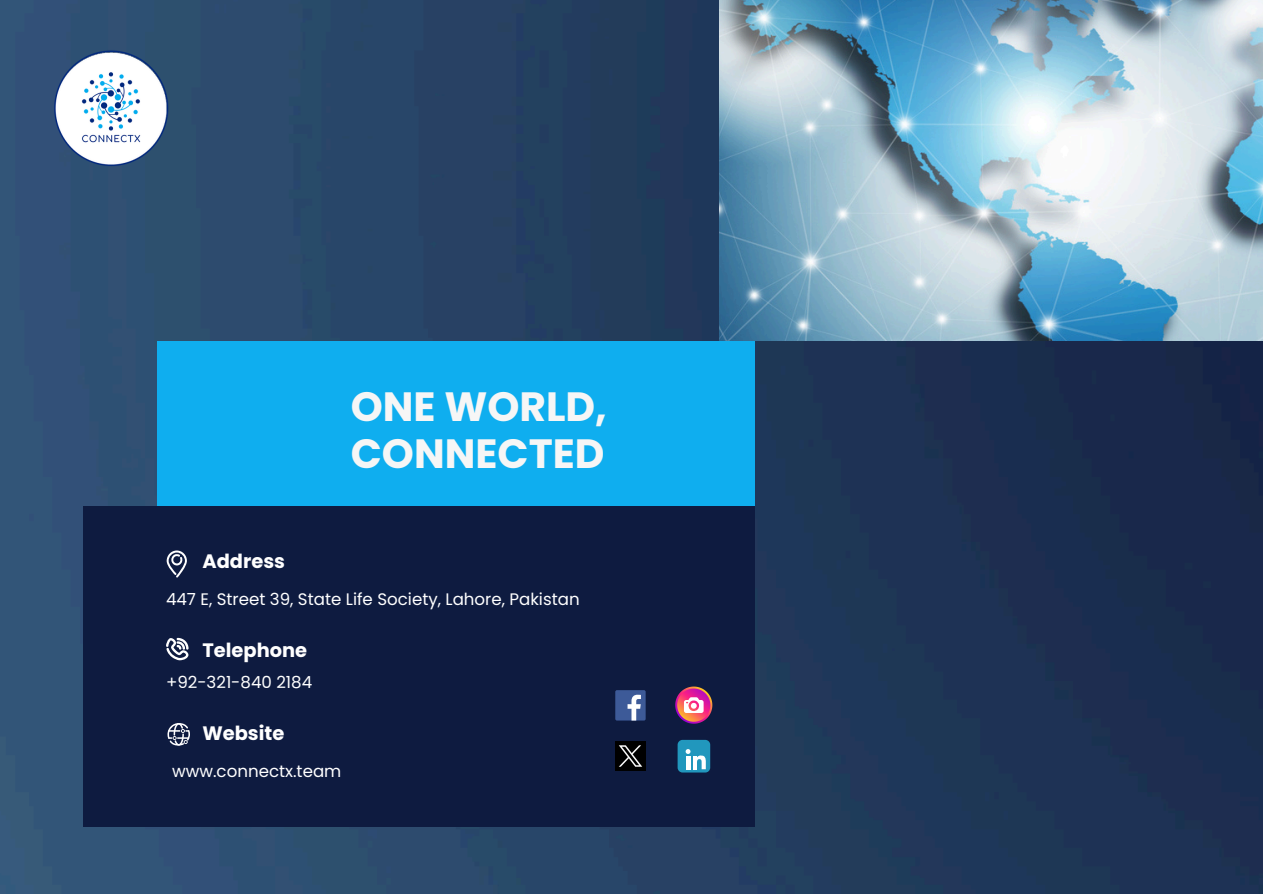
<style>
.page{position:relative;width:1263px;height:894px;background:#fff}
.page>*{position:absolute;margin:0;border:0;box-sizing:border-box;transform-origin:0 0}
.t1{font:700 40.8px/47px "Poppins";color:#f6f6f6}
.t2{font:700 19.35px "Poppins";color:#fff}
.t3{font:16.65px "Poppins";color:#fff}
</style>
<div class="page">
<img style="left:0;top:0;width:1263px;height:893px">
<img style="left:720px;top:0;width:543px;height:340px">
<div style="left:158px;top:341px;width:597px;height:173px;background:#0faeef"></div>
<div style="left:83px;top:505px;width:672px;height:321px;background:#0e1b40"></div>
<svg style="left:167px;top:550px;width:20px;height:27px"></svg>
<svg style="left:166px;top:637px;width:23px;height:23px"></svg>
<svg style="left:167px;top:723px;width:23px;height:22px"></svg>
<svg style="left:675px;top:686px;width:37px;height:37px"></svg>
<div style="left:615px;top:690px;width:31px;height:30px;background:#3d5a98;border-radius:2px"></div>
<svg style="left:627px;top:694px;width:14px;height:26px"></svg>
<div style="left:678px;top:739px;width:32px;height:33px;background:#2197bd;border-radius:5px"></div>
<svg style="left:686px;top:749px;width:20px;height:20px"></svg>
<img style="left:615px;top:741px;width:31px;height:29px">
<img style="left:51px;top:49px;width:119px;height:119px">
<p class="t1" style="left:351px;top:383px;width:258px">ONE WORLD,<br>CONNECTED</p>
<p class="t2" style="left:202px;top:547px;width:84px">Address</p>
<h1 class="t3" style="left:166px;top:587px;width:415px">447 E, Street 39, State Life Society, Lahore, Pakistan</h1>
<p class="t2" style="left:202px;top:636px;width:106px">Telephone</p>
<h2 class="t3" style="left:166px;top:670px;width:148px">+92-321-840 2184</h2>
<p class="t2" style="left:202px;top:719px;width:83px">Website</p>
<p class="t3" style="left:172px;top:759px;width:171px">www.connectx.team</p>
</div>
